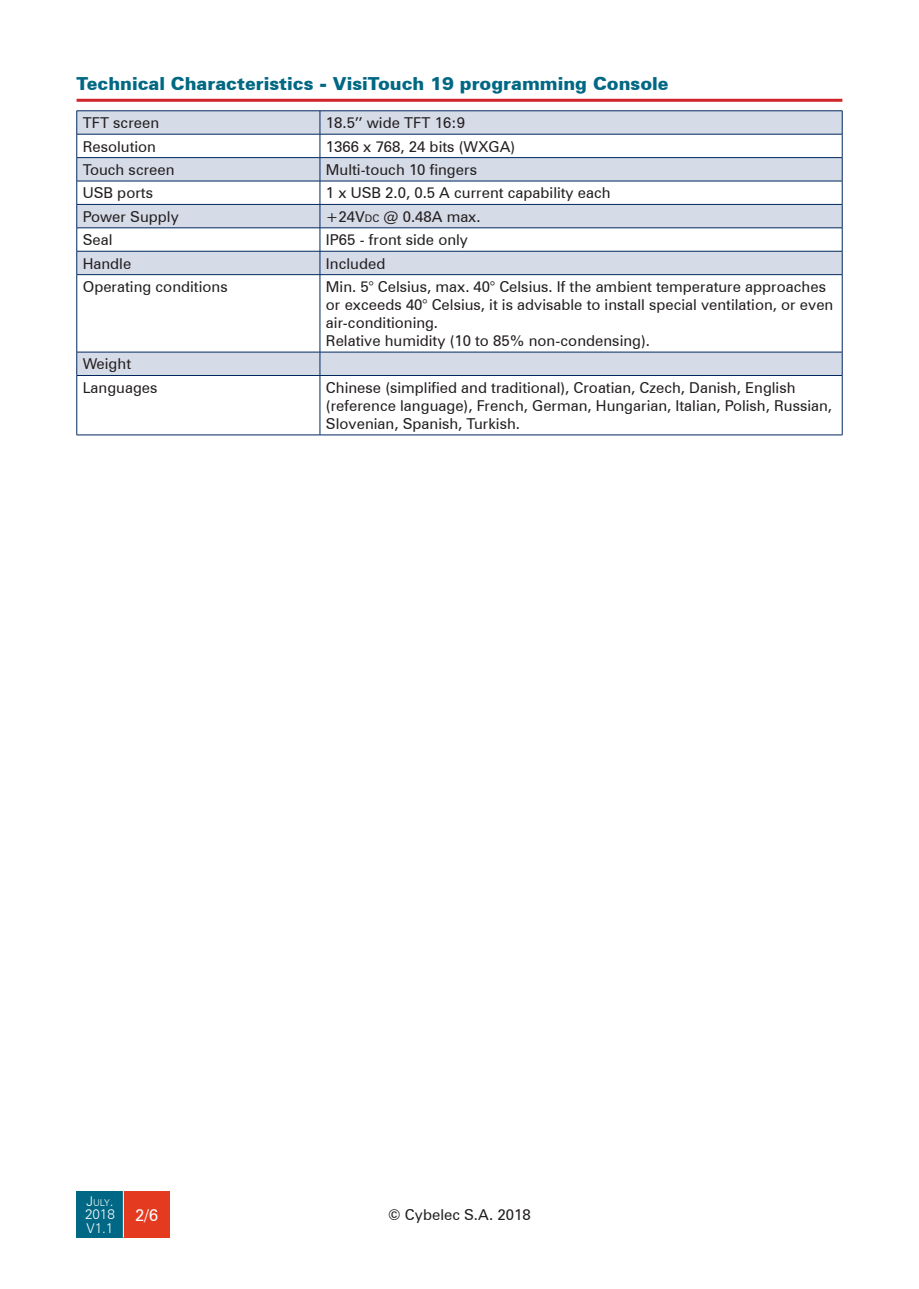
<style>
.page{position:relative;width:919px;height:1289px;background:#fff}
.page>*{position:absolute;margin:0;border:0;box-sizing:border-box;transform-origin:0 0}
.Title_1{font:900 18px "Zurich BT";color:#006884}
.t1{font:16.5px "Zurich BT";color:#fff}
.Table_content{font:15px/18px "Zurich BT";color:#231f20}
.t2{font:300 13.5px/13.5px "Zurich BT";color:#fff}
.t3{font:300 9.45px "Zurich BT";color:#fff}
.s1{font-size:10.5px}
.s2{font-size:13.5px}
</style>
<div class="page">
<div style="left:77px;top:1190px;width:46px;height:47px;background:#006884"></div>
<div style="left:123px;top:1190px;width:47px;height:47px;background:#e43b20"></div>
<hr style="left:123px;top:1190px;width:1px;height:47px;background:#fff">
<svg style="left:77px;top:111px;width:764px;height:264px"></svg>
<hr style="left:77px;top:110px;width:243px;height:1px;background:#00285f">
<hr style="left:320px;top:110px;width:522px;height:1px;background:#00285f">
<hr style="left:77px;top:134px;width:243px;height:1px;background:#00285f">
<hr style="left:320px;top:134px;width:522px;height:1px;background:#00285f">
<hr style="left:77px;top:157px;width:243px;height:1px;background:#00285f">
<hr style="left:320px;top:157px;width:522px;height:1px;background:#00285f">
<hr style="left:77px;top:181px;width:243px;height:1px;background:#00285f">
<hr style="left:320px;top:181px;width:522px;height:1px;background:#00285f">
<hr style="left:77px;top:204px;width:243px;height:1px;background:#00285f">
<hr style="left:320px;top:204px;width:522px;height:1px;background:#00285f">
<hr style="left:77px;top:227px;width:243px;height:1px;background:#00285f">
<hr style="left:320px;top:227px;width:522px;height:1px;background:#00285f">
<hr style="left:77px;top:251px;width:243px;height:1px;background:#00285f">
<hr style="left:320px;top:251px;width:522px;height:1px;background:#00285f">
<svg style="left:319px;top:111px;width:1px;height:163px"></svg>
<hr style="left:77px;top:274px;width:243px;height:1px;background:#00285f">
<hr style="left:320px;top:274px;width:522px;height:1px;background:#00285f">
<hr style="left:319px;top:275px;width:1px;height:77px;background:#00285f">
<hr style="left:77px;top:352px;width:243px;height:1px;background:#00285f">
<hr style="left:320px;top:352px;width:522px;height:1px;background:#00285f">
<svg style="left:319px;top:352px;width:1px;height:23px"></svg>
<hr style="left:319px;top:375px;width:1px;height:60px;background:#00285f">
<svg style="left:76px;top:111px;width:1px;height:163px"></svg>
<svg style="left:841px;top:111px;width:1px;height:163px"></svg>
<hr style="left:76px;top:275px;width:1px;height:77px;background:#00285f">
<hr style="left:841px;top:275px;width:1px;height:77px;background:#00285f">
<svg style="left:76px;top:352px;width:1px;height:23px"></svg>
<svg style="left:841px;top:352px;width:1px;height:23px"></svg>
<hr style="left:77px;top:375px;width:243px;height:1px;background:#00285f">
<hr style="left:76px;top:375px;width:1px;height:60px;background:#00285f">
<hr style="left:320px;top:375px;width:522px;height:1px;background:#00285f">
<hr style="left:841px;top:375px;width:1px;height:60px;background:#00285f">
<hr style="left:77px;top:434px;width:243px;height:1px;background:#00285f">
<hr style="left:320px;top:434px;width:522px;height:1px;background:#00285f">
<hr style="left:77px;top:99px;width:765px;height:3px;background:#d1232a">
<p class="Title_1" style="left:77px;top:73px;width:593px">Technical Characteristics - VisiTouch 19 programming Console</p>
<p class="Table_content" style="left:83px;top:114px;width:78px">TFT screen</p>
<p class="Table_content" style="left:326px;top:114px;width:141px">18.5’’ wide TFT 16:9</p>
<p class="Table_content" style="left:83px;top:137px;width:75px">Resolution</p>
<p class="Table_content" style="left:326px;top:137px;width:191px">1366 x 768, 24 bits (WXGA)</p>
<p class="Table_content" style="left:83px;top:160px;width:93px">Touch screen</p>
<p class="Table_content" style="left:326px;top:160px;width:153px">Multi-touch 10 fingers</p>
<p class="Table_content" style="left:83px;top:184px;width:72px">USB ports</p>
<p class="Table_content" style="left:326px;top:184px;width:286px">1 x USB 2.0, 0.5 A current capability each</p>
<p class="Table_content" style="left:83px;top:207px;width:97px">Power Supply</p>
<p class="Table_content" style="left:326px;top:207px;width:156px">+24V<span class="s1">dc</span> @ 0.48A max.</p>
<p class="Table_content" style="left:83px;top:231px;width:31px">Seal</p>
<p class="Table_content" style="left:326px;top:231px;width:144px">IP65 - front side only</p>
<p class="Table_content" style="left:83px;top:254px;width:50px">Handle</p>
<p class="Table_content" style="left:326px;top:254px;width:61px">Included</p>
<p class="Table_content" style="left:83px;top:277px;width:146px">Operating conditions</p>
<p class="Table_content" style="left:326px;top:277px;width:509px">Min. 5° Celsius, max. 40° Celsius. If the ambient temperature approaches or exceeds 40° Celsius, it is advisable to install special ventilation, or even air-conditioning.</p>
<p class="Table_content" style="left:326px;top:331px;width:325px">Relative humidity (10 to 85% non-condensing).</p>
<p class="Table_content" style="left:83px;top:355px;width:50px">Weight</p>
<p class="Table_content" style="left:83px;top:378px;width:76px">Languages</p>
<p class="Table_content" style="left:326px;top:378px;width:507px">Chinese (simplified and traditional), Croatian, Czech, Danish, English (reference language), French, German, Hungarian, Italian, Polish, Russian,<br>Slovenian, Spanish, Turkish.</p>
<p class="t3" style="left:86px;top:1196px;width:29px"><span class="s2">J</span>uly<span class="s2">.</span></p>
<p class="t2" style="left:85px;top:1207px;width:31px">2018<br>V1.1</p>
<p class="t1" style="left:135px;top:1204px;width:25px">2/6</p>
<p class="Table_content" style="left:388px;top:1205px;width:144px">© Cybelec S.A. 2018</p>
</div>
